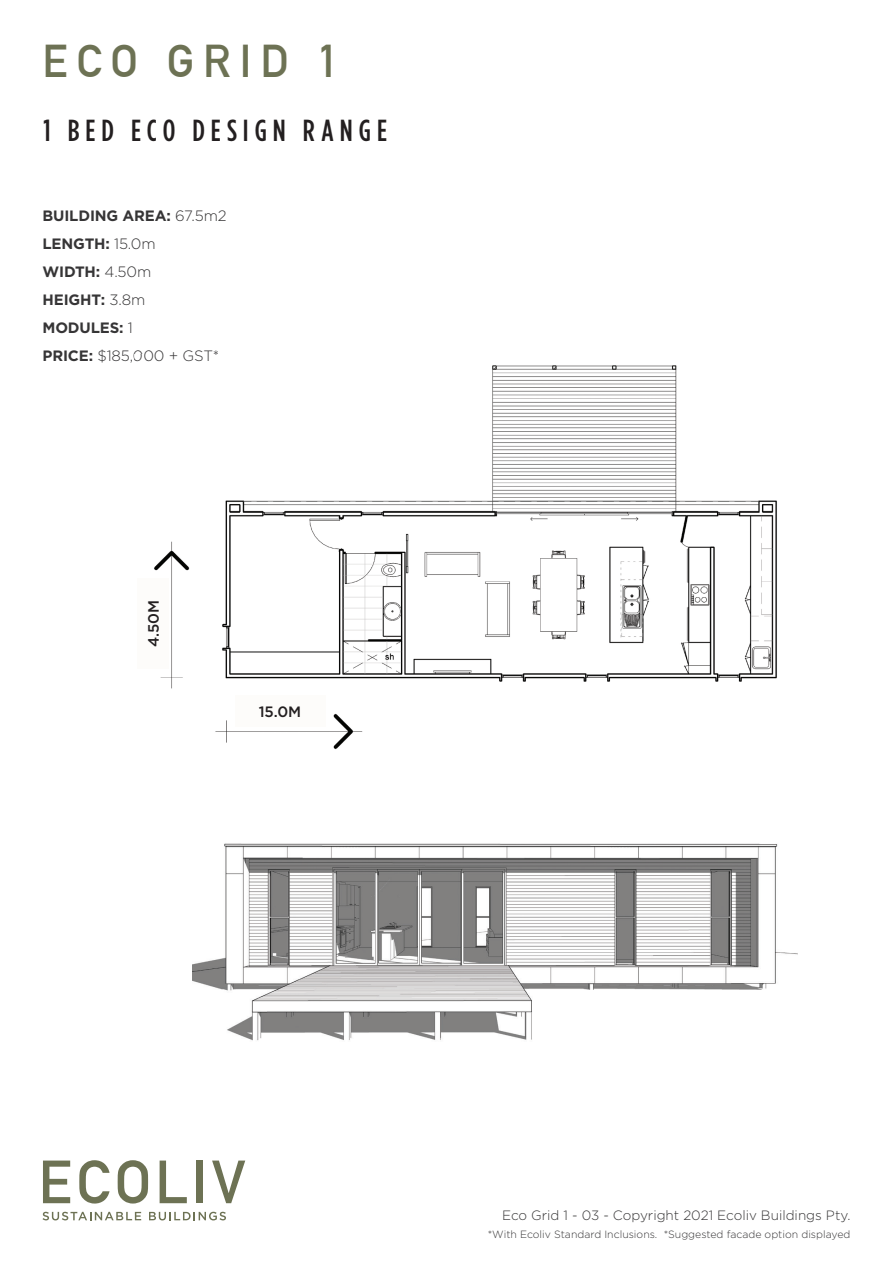
<style>
.page{position:relative;width:893px;height:1263px;background:#fff}
.page>*{position:absolute;margin:0;border:0;box-sizing:border-box;transform-origin:0 0}
.t1{font:700 45px "DIN Alternate";letter-spacing:.2em;color:#6d7254}
.t2{font:500 30.45px "Gotham Condensed";letter-spacing:.195em;color:#231f20}
.Body{font:700 15px "Gotham";letter-spacing:-.01em;color:#363536}
.Body-2{font:300 15px "Gotham";letter-spacing:-.01em;color:#363536}
.t3{font:500 15px "Gotham";letter-spacing:-.01em;color:#231f20}
.Body-3{font:300 13.5px "Gotham";color:#363536}
.Body-4{font:300 10.5px "Gotham";color:#363536}
.s1{font-weight:300}
.s2{font-weight:700}
</style>
<div class="page">
<svg style="left:43px;top:1160px;width:27px;height:43px"></svg>
<svg style="left:79px;top:1160px;width:31px;height:43px"></svg>
<svg style="left:118px;top:1160px;width:30px;height:43px"></svg>
<svg style="left:160px;top:1160px;width:27px;height:43px"></svg>
<div style="left:197px;top:1160px;width:6px;height:43px;background:#6d7254"></div>
<svg style="left:212px;top:1160px;width:33px;height:43px"></svg>
<svg style="left:43px;top:1212px;width:98px;height:8px"></svg>
<svg style="left:149px;top:1212px;width:77px;height:8px"></svg>
<img style="left:193px;top:843px;width:604px;height:198px">
<img style="left:154px;top:365px;width:623px;height:385px">
<div style="left:137px;top:578px;width:31px;height:90px;background:#fdfcfa"></div>
<div style="left:235px;top:695px;width:90px;height:31px;background:#fdfcfa"></div>
<h1 class="t1" style="left:43px;top:27px;width:298px">ECO GRID 1</h1>
<h2 class="t2" style="left:43px;top:114px;width:345px">1 BED ECO DESIGN RANGE</h2>
<p class="Body" style="left:43px;top:207px;width:186px">BUILDING AREA: <span class="s1">67.5m2</span></p>
<p class="Body" style="left:43px;top:235px;width:115px">LENGTH: <span class="s1">15.0m</span></p>
<p class="Body" style="left:43px;top:263px;width:110px">WIDTH: <span class="s1">4.50m</span></p>
<p class="Body" style="left:43px;top:291px;width:104px">HEIGHT: <span class="s1">3.8m</span></p>
<p class="Body" style="left:43px;top:319px;width:92px">MODULES: <span class="s1">1</span></p>
<p class="Body-2" style="left:43px;top:347px;width:178px"><span class="s2">PRICE:</span> $185,000 + GST*</p>
<p class="t3" style="left:145px;top:647px;width:48px;rotate:-90deg">4.50M</p>
<p class="t3" style="left:259px;top:703px;width:44px">15.0M</p>
<p class="Body-3" style="left:502px;top:1208px;width:350px">Eco Grid 1 - 03 - Copyright 2021 Ecoliv Buildings Pty.</p>
<p class="Body-4" style="left:488px;top:1228px;width:364px">*With Ecoliv Standard Inclusions. *Suggested facade option displayed</p>
</div>
